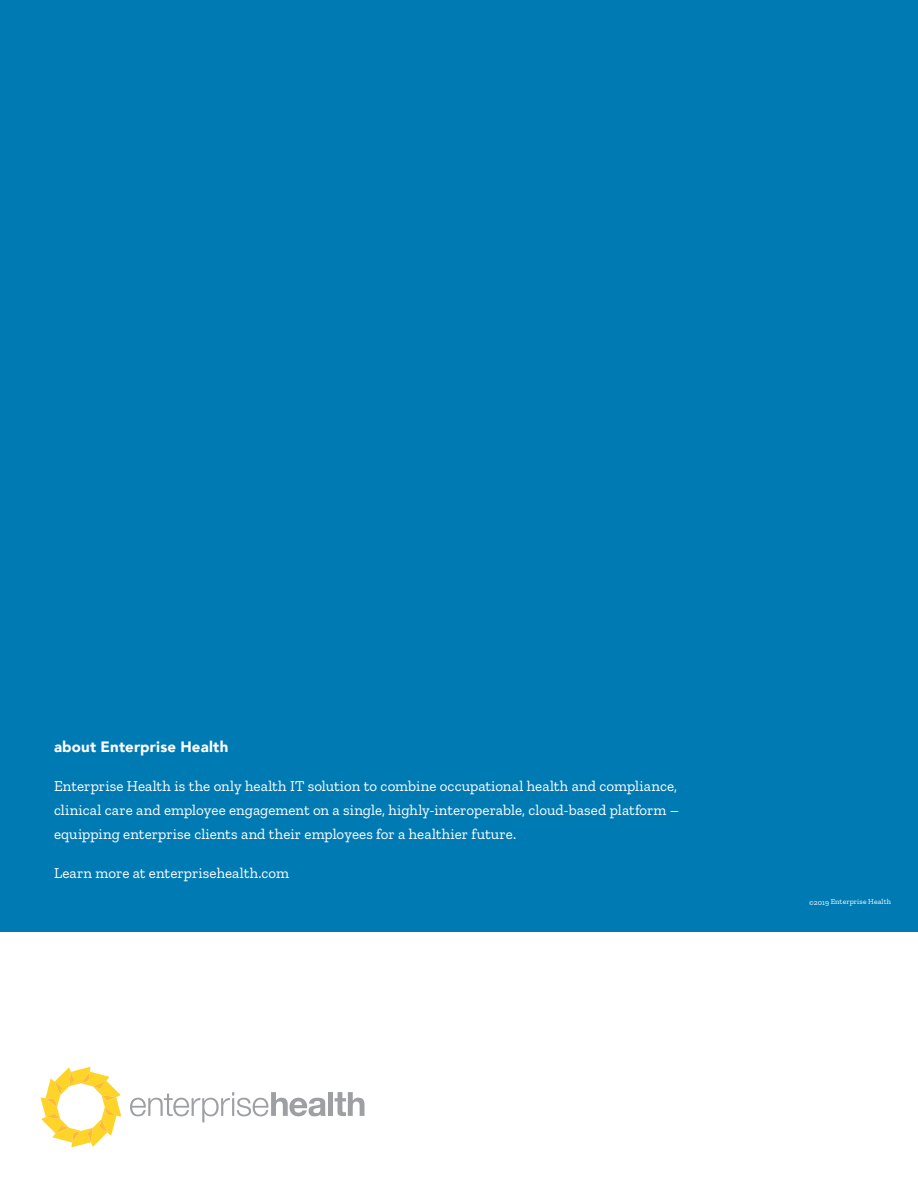
<style>
.page{position:relative;width:918px;height:1188px;background:#fff}
.page>*{position:absolute;margin:0;border:0;box-sizing:border-box;transform-origin:0 0}
.t1{font:15px "Zilla Slab";color:#fff}
.t2{font:900 15px "Avenir";letter-spacing:.01em;color:#fff}
.t3{font:7.5px "Zilla Slab";letter-spacing:.02em;color:#fff}
</style>
<div class="page">
<div style="left:328px;top:1092px;width:5px;height:24px;background:#9d9fa2"></div>
<svg style="left:335px;top:1092px;width:30px;height:24px"></svg>
<svg style="left:130px;top:1092px;width:196px;height:30px"></svg>
<svg style="left:40px;top:1067px;width:81px;height:81px"></svg>
<div style="left:0;top:0;width:918px;height:932px;background:#007ab3"></div>
<p class="t2" style="left:54px;top:733px;width:176px">about Enterprise Health</p>
<p class="t1" style="left:54px;top:777px;width:625px">Enterprise Health is the only health IT solution to combine occupational health and compliance,</p>
<p class="t1" style="left:54px;top:801px;width:627px">clinical care and employee engagement on a single, highly-interoperable, cloud-based platform –</p>
<p class="t1" style="left:54px;top:825px;width:464px">equipping enterprise clients and their employees for a healthier future.</p>
<p class="t1" style="left:54px;top:864px;width:237px">Learn more at enterprisehealth.com</p>
<p class="t3" style="left:809px;top:898px;width:83px">©2019 Enterprise Health</p>
</div>
